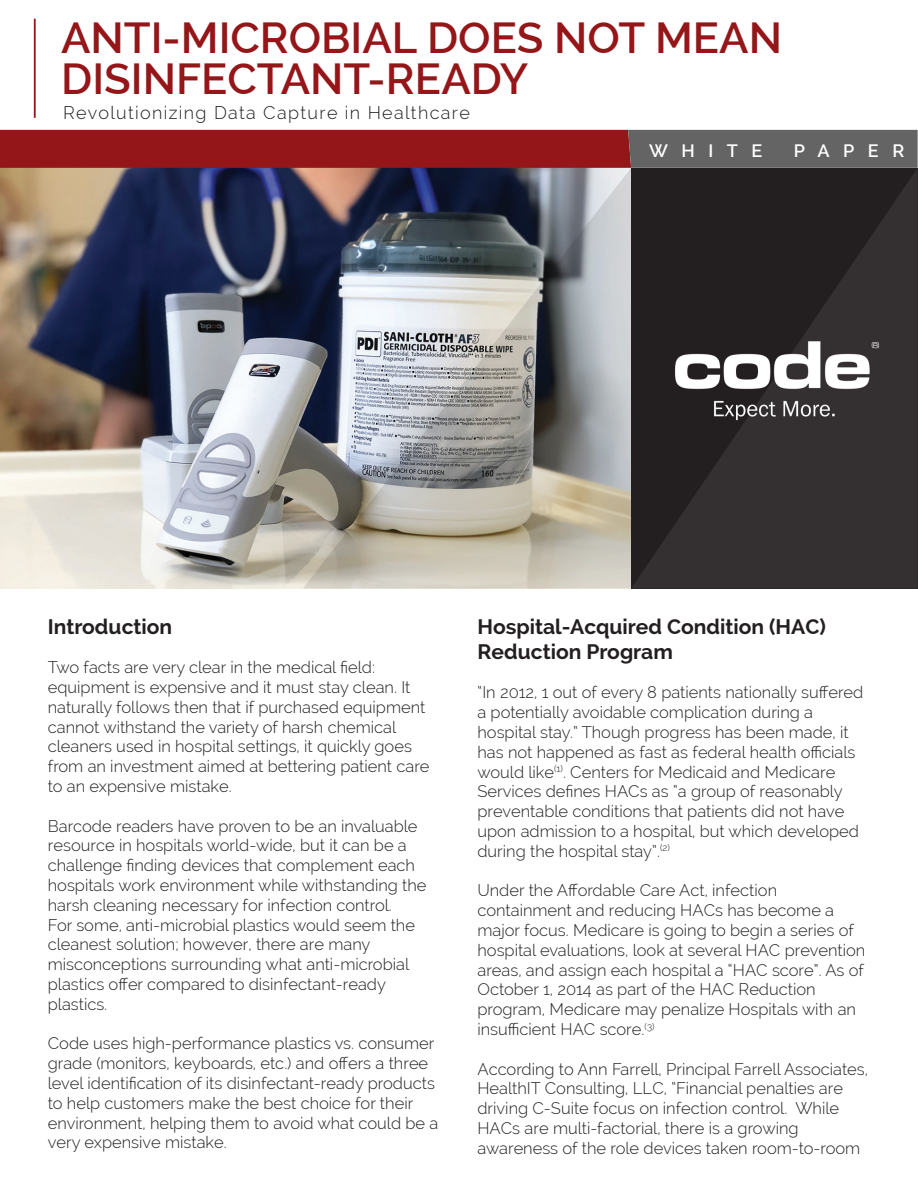
<style>
.page{position:relative;width:918px;height:1188px;background:#fff}
.page>*{position:absolute;margin:0;border:0;box-sizing:border-box;transform-origin:0 0}
.t1{font:600 43.5px/40.5px "Raleway";color:#941619}
.t2{font:700 21px/25.2px "Raleway";color:#231f20}
.t3{font:300 18px "Raleway";letter-spacing:.075em;color:#231f20}
.t4{font:600 18px "Raleway";letter-spacing:.75em;color:#fff}
.t5{font:300 16.5px/19.8px "Raleway";color:#231f20}
</style>
<div class="page">
<img style="left:0;top:168px;width:303px;height:421px">
<img style="left:303px;top:168px;width:328px;height:421px">
<svg style="left:631px;top:168px;width:287px;height:421px;background:#2b2728"></svg>
<img style="left:668px;top:335px;width:220px;height:88px">
<svg style="left:0;top:130px;width:918px;height:38px;background:#852e31"></svg>
<hr style="left:34px;top:19px;width:2px;height:99px;background:#941619">
<h1 class="t1" style="left:61px;top:18px;width:722px">ANTI-MICROBIAL DOES NOT MEAN<br>DISINFECTANT-READY</h1>
<p class="t3" style="left:63px;top:102px;width:408px">Revolutionizing Data Capture in Healthcare</p>
<p class="t4" style="left:649px;top:140px;width:115px">WHITE</p>
<p class="t4" style="left:794px;top:140px;width:112px">PAPER</p>
<p class="t2" style="left:48px;top:614px;width:126px">Introduction</p>
<p class="t5" style="left:48px;top:657px;width:383px">Two facts are very clear in the medical field: equipment is expensive and it must stay clean. It naturally follows then that if purchased equipment cannot withstand the variety of harsh chemical cleaners used in hospital settings, it quickly goes from an investment aimed at bettering patient care to an expensive mistake.</p>
<p class="t5" style="left:48px;top:816px;width:380px">Barcode readers have proven to be an invaluable resource in hospitals world-wide, but it can be a challenge finding devices that complement each hospitals work environment while withstanding the harsh cleaning necessary for infection control.<br>For some, anti-microbial plastics would seem the cleanest solution; however, there are many misconceptions surrounding what anti-microbial plastics offer compared to disinfectant-ready plastics.</p>
<p class="t5" style="left:48px;top:1034px;width:392px">Code uses high-performance plastics vs. consumer grade (monitors, keyboards, etc.) and offers a three level identification of its disinfectant-ready products to help customers make the best choice for their environment, helping them to avoid what could be a very expensive mistake.</p>
<p class="t2" style="left:477px;top:614px;width:350px">Hospital-Acquired Condition (HAC)<br>Reduction Program</p>
<p class="t5" style="left:477px;top:683px;width:387px">“In 2012, 1 out of every 8 patients nationally suffered a potentially avoidable complication during a hospital stay.” Though progress has been made, it has not happened as fast as federal health officials would like<sup>(1)</sup>. Centers for Medicaid and Medicare Services defines HACs as “a group of reasonably preventable conditions that patients did not have upon admission to a hospital, but which developed during the hospital stay”.<sup>(2)</sup></p>
<p class="t5" style="left:477px;top:881px;width:389px">Under the Affordable Care Act, infection containment and reducing HACs has become a major focus. Medicare is going to begin a series of hospital evaluations, look at several HAC prevention areas, and assign each hospital a “HAC score”. As of October 1, 2014 as part of the HAC Reduction program, Medicare may penalize Hospitals with an insufficient HAC score.<sup>(3)</sup></p>
<p class="t5" style="left:477px;top:1059px;width:392px">According to Ann Farrell, Principal Farrell Associates, HealthIT Consulting, LLC, “Financial penalties are driving C-Suite focus on infection control. While HACs are multi-factorial, there is a growing awareness of the role devices taken room-to-room</p>
</div>
